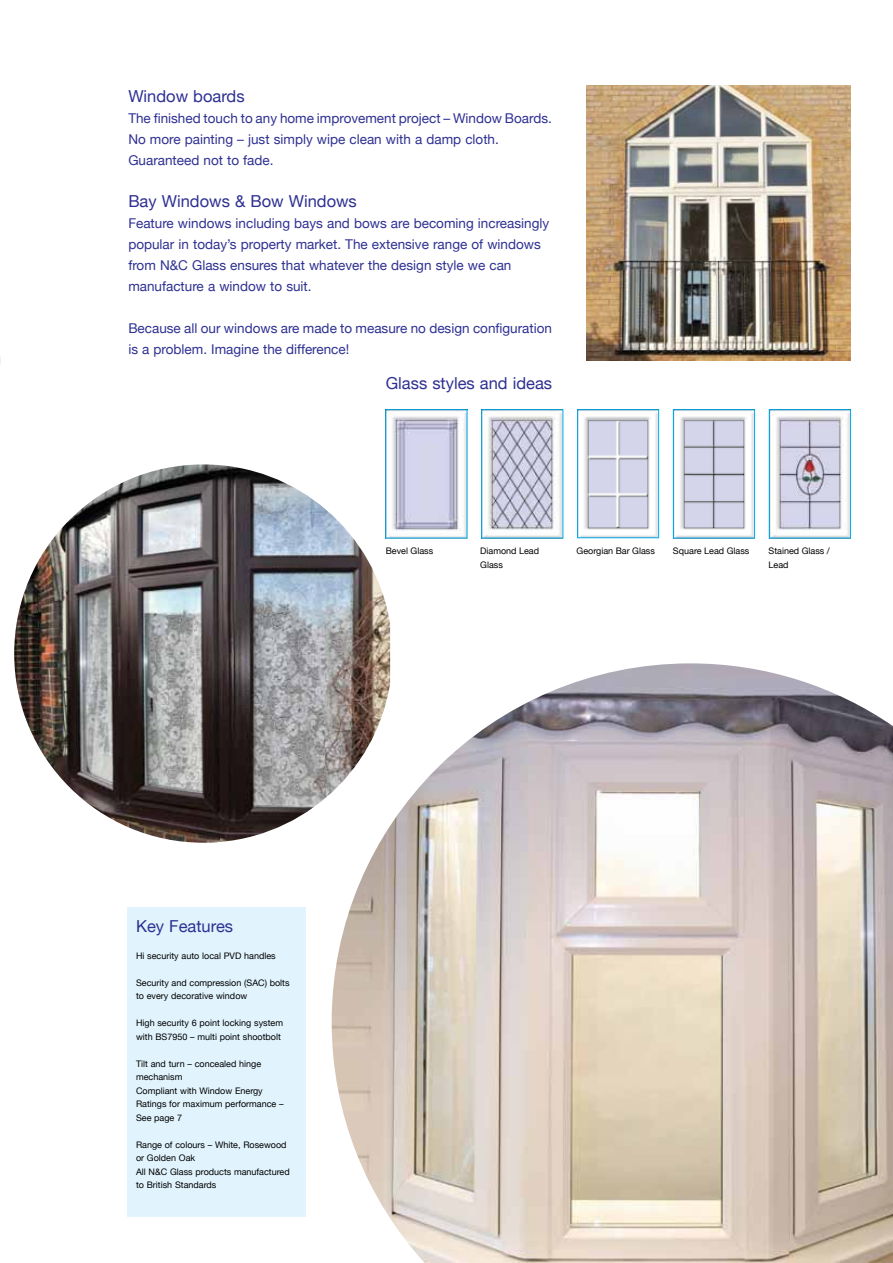
<style>
.page{position:relative;width:893px;height:1263px;background:#fff}
.page>*{position:absolute;margin:0;border:0;box-sizing:border-box;transform-origin:0 0}
.t1{font:16.5px "Helvetica Neue";color:#2e3092}
.t2{font:13.5px/21px "Helvetica Neue";color:#2e3092}
.t3{font:9px/13.5px "Helvetica Neue";color:#000}
</style>
<div class="page">
<img style="left:332px;top:663px;width:561px;height:600px">
<img style="left:587px;top:85px;width:263px;height:276px">
<div style="left:128px;top:907px;width:178px;height:310px;background:#e1f4fd"></div>
<img style="left:14px;top:464px;width:376px;height:379px">
<img style="left:387px;top:411px;width:78px;height:125px">
<div style="left:385px;top:409px;width:82px;height:129px;border:1px solid #00aeef"></div>
<img style="left:483px;top:411px;width:78px;height:125px">
<div style="left:481px;top:409px;width:82px;height:129px;border:1px solid #00aeef"></div>
<img style="left:677px;top:413px;width:76px;height:123px">
<div style="left:673px;top:409px;width:82px;height:129px;border:1px solid #00aeef"></div>
<img style="left:771px;top:411px;width:78px;height:125px">
<div style="left:769px;top:409px;width:82px;height:129px;border:1px solid #00aeef"></div>
<img style="left:581px;top:413px;width:76px;height:123px">
<div style="left:577px;top:409px;width:82px;height:129px;border:1px solid #00aeef"></div>
<h1 class="t1" style="left:128px;top:86px;width:118px">Window boards</h1>
<h2 class="t2" style="left:128px;top:107px;width:425px">The finished touch to any home improvement project – Window Boards.<br>No more painting – just simply wipe clean with a damp cloth.<br>Guaranteed not to fade.</h2>
<h1 class="t1" style="left:128px;top:191px;width:230px">Bay Windows &amp; Bow Windows</h1>
<h2 class="t2" style="left:128px;top:212px;width:422px">Feature windows including bays and bows are becoming increasingly popular in today’s property market. The extensive range of windows from N&amp;C Glass ensures that whatever the design style we can manufacture a window to suit.</h2>
<h2 class="t2" style="left:128px;top:317px;width:425px">Because all our windows are made to measure no design configuration is a problem. Imagine the difference!</h2>
<h1 class="t1" style="left:386px;top:373px;width:168px">Glass styles and ideas</h1>
<p class="t3" style="left:577px;top:544px;width:80px">Georgian Bar Glass</p>
<p class="t3" style="left:673px;top:544px;width:78px">Square Lead Glass</p>
<p class="t3" style="left:386px;top:544px;width:49px">Bevel Glass</p>
<p class="t3" style="left:480px;top:544px;width:60px">Diamond Lead<br>Glass</p>
<p class="t3" style="left:768px;top:544px;width:63px">Stained Glass /<br>Lead</p>
<h1 class="t1" style="left:136px;top:916px;width:99px">Key Features</h1>
<p class="t3" style="left:136px;top:949px;width:141px">Hi security auto local PVD handles</p>
<p class="t3" style="left:136px;top:976px;width:155px">Security and compression (SAC) bolts to every decorative window</p>
<p class="t3" style="left:136px;top:1016px;width:148px">High security 6 point locking system with BS7950 – multi point shootbolt</p>
<p class="t3" style="left:136px;top:1057px;width:149px">Tilt and turn – concealed hinge mechanism<br>Compliant with Window Energy<br>Ratings for maximum performance –<br>See page 7</p>
<p class="t3" style="left:136px;top:1138px;width:155px">Range of colours – White, Rosewood or Golden Oak<br>All N&amp;C Glass products manufactured to British Standards</p>
</div>
